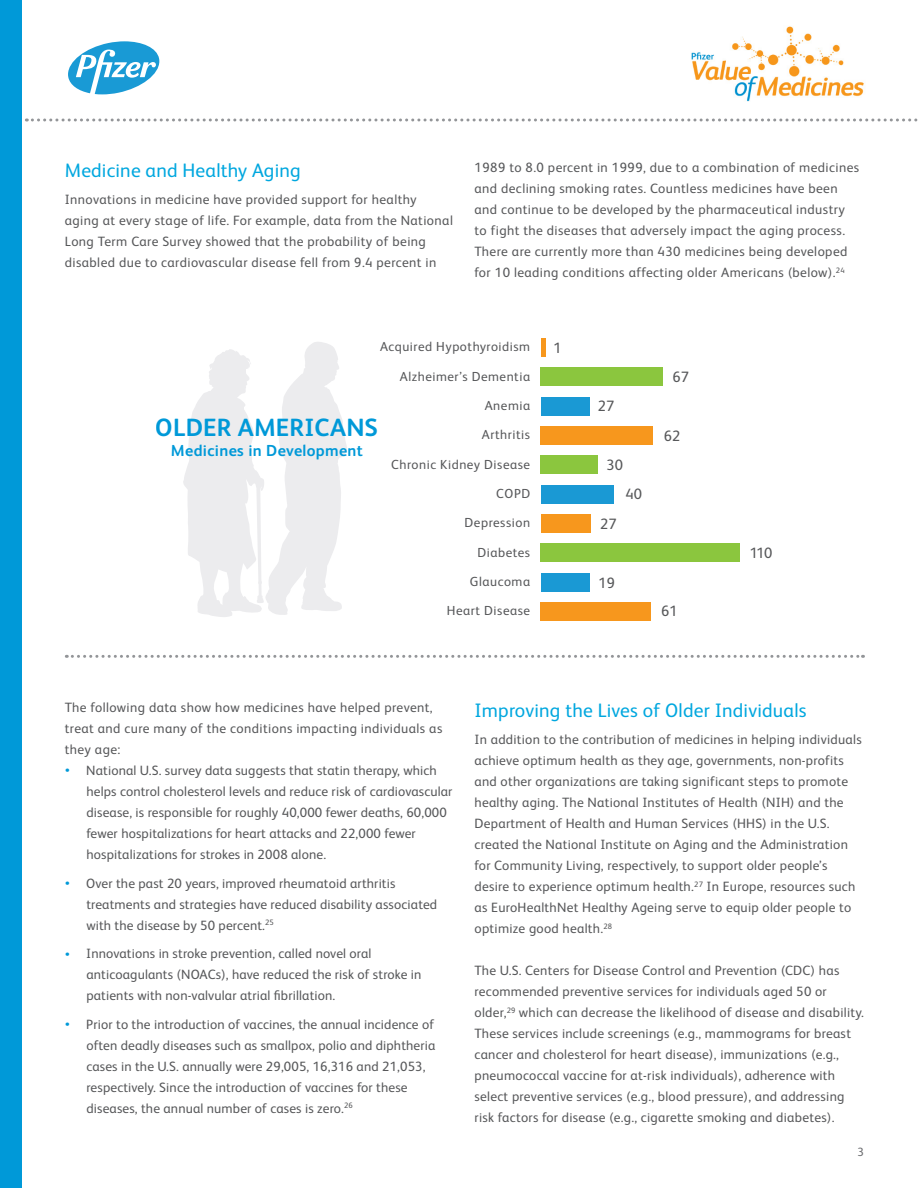
<style>
.page{position:relative;width:918px;height:1188px;background:#fff}
.page>*{position:absolute;margin:0;border:0;box-sizing:border-box;transform-origin:0 0}
.t1{font:700 25.05px "FS Albert Pro";letter-spacing:.005em;color:#0099d8}
.subhead{font:19.5px "FS Albert Pro";letter-spacing:.01em;color:#00a7df}
.t2{font:700 16.05px "FS Albert Pro";letter-spacing:.02em;color:#0099d8}
.t3{font:15px "FS Albert Pro";color:#57585a}
.body{font:13.5px/21px "FS Albert Pro";letter-spacing:.02em;color:#57585a}
.t4{font:13.2px "FS Albert Pro";letter-spacing:.04em;color:#57585a}
.t5{font:12px "FS Albert Pro";color:#6c6d70}
.s1{font-size:10.5px;color:#0099d8}
</style>
<div class="page">
<svg style="left:26px;top:118px;width:892px;height:4px"></svg>
<img style="left:691px;top:26px;width:173px;height:76px">
<div style="left:0;top:0;width:22px;height:1188px;background:#0099d8"></div>
<svg style="left:68px;top:41px;width:91px;height:53px"></svg>
<svg style="left:183px;top:342px;width:164px;height:275px"></svg>
<hr style="left:541px;top:338px;width:4px;height:19px;background:#f7971d">
<div style="left:541px;top:368px;width:122px;height:18px;background:#8bc63e"></div>
<div style="left:541px;top:397px;width:49px;height:19px;background:#1a99d4"></div>
<div style="left:541px;top:426px;width:112px;height:19px;background:#f7971d"></div>
<div style="left:541px;top:455px;width:57px;height:19px;background:#8bc63e"></div>
<div style="left:541px;top:485px;width:73px;height:19px;background:#1a99d4"></div>
<div style="left:541px;top:514px;width:49px;height:19px;background:#f7971d"></div>
<div style="left:541px;top:543px;width:199px;height:19px;background:#8bc63e"></div>
<div style="left:541px;top:573px;width:49px;height:18px;background:#1a99d4"></div>
<div style="left:541px;top:602px;width:110px;height:19px;background:#f7971d"></div>
<svg style="left:66px;top:655px;width:797px;height:3px"></svg>
<p class="subhead" style="left:65px;top:156px;width:237px">Medicine and Healthy Aging</p>
<p class="body" style="left:65px;top:188px;width:390px">Innovations in medicine have provided support for healthy aging at every stage of life. For example, data from the National Long Term Care Survey showed that the probability of being disabled due to cardiovascular disease fell from 9.4 percent in</p>
<p class="body" style="left:475px;top:156px;width:386px">1989 to 8.0 percent in 1999, due to a combination of medicines and declining smoking rates. Countless medicines have been and continue to be developed by the pharmaceutical industry to fight the diseases that adversely impact the aging process.<br>There are currently more than 430 medicines being developed for 10 leading conditions affecting older Americans (below).<sup>24</sup></p>
<p class="t4" style="left:380px;top:337px;width:152px">Acquired Hypothyroidism</p>
<p class="t4" style="left:400px;top:367px;width:132px">Alzheimer’s Dementia</p>
<p class="t4" style="left:485px;top:396px;width:47px">Anemia</p>
<p class="t4" style="left:482px;top:425px;width:50px">Arthritis</p>
<p class="t4" style="left:391px;top:455px;width:140px">Chronic Kidney Disease</p>
<p class="t4" style="left:496px;top:484px;width:35px">COPD</p>
<p class="t4" style="left:465px;top:513px;width:67px">Depression</p>
<p class="t4" style="left:477px;top:543px;width:54px">Diabetes</p>
<p class="t4" style="left:470px;top:572px;width:62px">Glaucoma</p>
<p class="t4" style="left:447px;top:601px;width:85px">Heart Disease</p>
<h1 class="t1" style="left:156px;top:410px;width:224px">OLDER AMERICANS</h1>
<p class="t2" style="left:171px;top:439px;width:194px">Medicines in Development</p>
<p class="t3" style="left:553px;top:337px;width:10px">1</p>
<p class="t3" style="left:598px;top:395px;width:18px">27</p>
<p class="t3" style="left:607px;top:454px;width:18px">30</p>
<p class="t3" style="left:600px;top:513px;width:18px">27</p>
<p class="t3" style="left:625px;top:483px;width:18px">40</p>
<p class="t3" style="left:599px;top:572px;width:18px">19</p>
<p class="t3" style="left:672px;top:366px;width:18px">67</p>
<p class="t3" style="left:664px;top:425px;width:18px">62</p>
<p class="t3" style="left:661px;top:600px;width:18px">61</p>
<p class="t3" style="left:750px;top:542px;width:24px">110</p>
<p class="body" style="left:65px;top:696px;width:379px">The following data show how medicines have helped prevent, treat and cure many of the conditions impacting individuals as they age:</p>
<p class="body" style="left:86px;top:759px;width:368px;text-indent:-22px"><span class="s1">•</span> National U.S. survey data suggests that statin therapy, which helps control cholesterol levels and reduce risk of cardiovascular disease, is responsible for roughly 40,000 fewer deaths, 60,000 fewer hospitalizations for heart attacks and 22,000 fewer hospitalizations for strokes in 2008 alone.</p>
<p class="body" style="left:86px;top:871px;width:352px;text-indent:-22px"><span class="s1">•</span> Over the past 20 years, improved rheumatoid arthritis treatments and strategies have reduced disability associated with the disease by 50 percent.<sup>25</sup></p>
<p class="body" style="left:86px;top:942px;width:337px;text-indent:-22px"><span class="s1">•</span> Innovations in stroke prevention, called novel oral anticoagulants (NOACs), have reduced the risk of stroke in patients with non-valvular atrial fibrillation.</p>
<p class="body" style="left:86px;top:1013px;width:351px;text-indent:-22px"><span class="s1">•</span> Prior to the introduction of vaccines, the annual incidence of often deadly diseases such as smallpox, polio and diphtheria cases in the U.S. annually were 29,005, 16,316 and 21,053, respectively. Since the introduction of vaccines for these diseases, the annual number of cases is zero.<sup>26</sup></p>
<p class="subhead" style="left:475px;top:696px;width:334px">Improving the Lives of Older Individuals</p>
<p class="body" style="left:475px;top:728px;width:389px">In addition to the contribution of medicines in helping individuals achieve optimum health as they age, governments, non-profits and other organizations are taking significant steps to promote healthy aging. The National Institutes of Health (NIH) and the Department of Health and Human Services (HHS) in the U.S. created the National Institute on Aging and the Administration for Community Living, respectively, to support older people’s desire to experience optimum health.<sup>27</sup> In Europe, resources such as EuroHealthNet Healthy Ageing serve to equip older people to optimize good health.<sup>28</sup></p>
<p class="body" style="left:475px;top:959px;width:391px">The U.S. Centers for Disease Control and Prevention (CDC) has recommended preventive services for individuals aged 50 or older,<sup>29</sup> which can decrease the likelihood of disease and disability.<br>These services include screenings (e.g., mammograms for breast cancer and cholesterol for heart disease), immunizations (e.g., pneumococcal vaccine for at-risk individuals), adherence with select preventive services (e.g., blood pressure), and addressing risk factors for disease (e.g., cigarette smoking and diabetes).</p>
<p class="t5" style="left:857px;top:1144px;width:8px">3</p>
</div>
